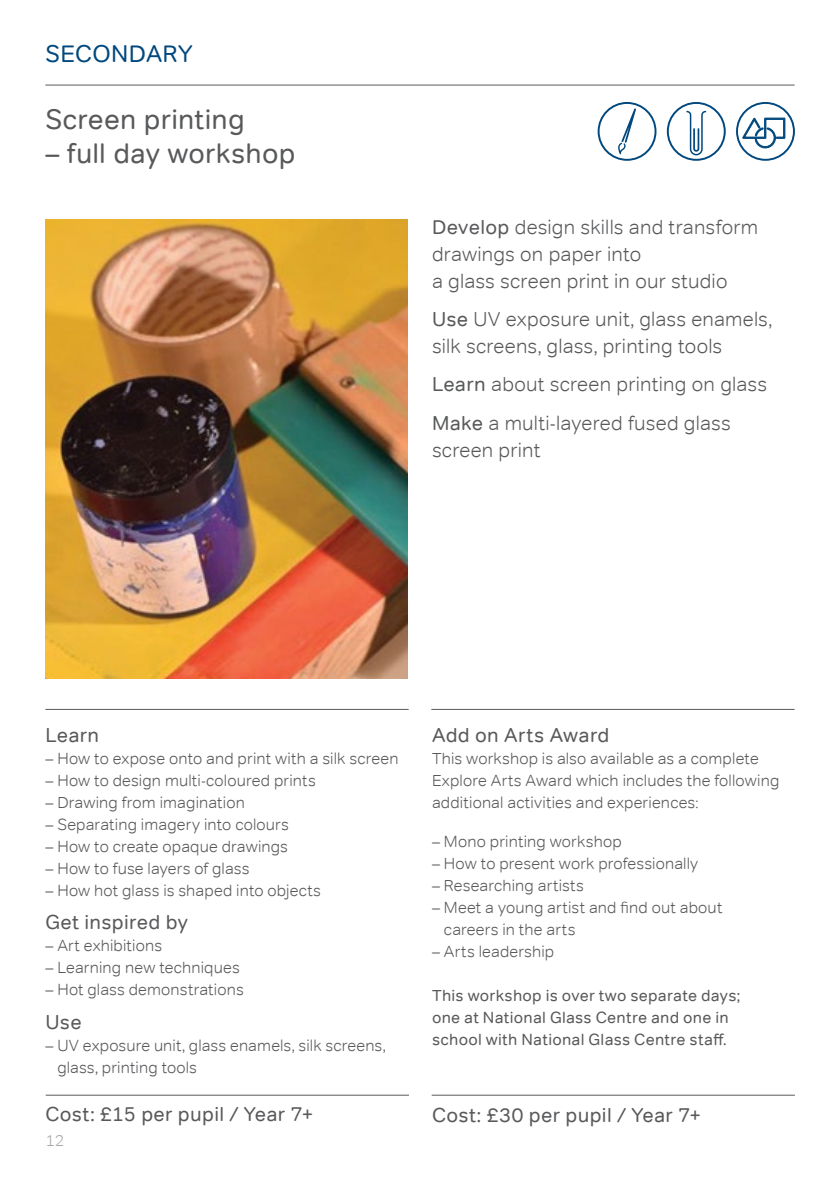
<style>
.page{position:relative;width:840px;height:1191px;background:#fff}
.page>*{position:absolute;margin:0;border:0;box-sizing:border-box;transform-origin:0 0}
.t1{font:28px "Tondo";letter-spacing:.005em;color:#58595b}
.t2{font:24px "Tondo";letter-spacing:.015em;color:#00487d}
.t3{font:300 20px/27px "Tondo";letter-spacing:.01em;color:#58595b}
.t4{font:20px "Tondo";letter-spacing:.015em;color:#58595b}
.t5{font:300 16px/22px "Tondo";letter-spacing:.01em;color:#58595b}
.t6{font:16px/22px "Tondo";letter-spacing:.015em;color:#58595b}
.t7{font:300 16px "Tondo";color:#a7a9ac}
.s1{font-weight:400}
</style>
<div class="page">
<hr style="left:45px;top:85px;width:749px;height:1px;background:#58595b">
<hr style="left:45px;top:709px;width:363px;height:1px;background:#58595b">
<hr style="left:431px;top:709px;width:363px;height:1px;background:#58595b">
<hr style="left:46px;top:1094px;width:363px;height:1px;background:#58595b">
<hr style="left:431px;top:1094px;width:363px;height:1px;background:#58595b">
<img style="left:45px;top:219px;width:363px;height:460px">
<svg style="left:741px;top:118px;width:43px;height:30px"></svg>
<div style="left:735px;top:102px;width:59px;height:59px;border:2px solid #00487d;border-radius:50%"></div>
<svg style="left:618px;top:108px;width:17px;height:46px"></svg>
<div style="left:597px;top:102px;width:59px;height:59px;border:2px solid #00487d;border-radius:50%"></div>
<svg style="left:686px;top:111px;width:19px;height:44px"></svg>
<div style="left:666px;top:102px;width:59px;height:59px;border:2px solid #00487d;border-radius:50%"></div>
<h2 class="t2" style="left:45px;top:39px;width:149px">SECONDARY</h2>
<h1 class="t1" style="left:45px;top:102px;width:201px">Screen printing</h1>
<h1 class="t1" style="left:45px;top:136px;width:251px">– full day workshop</h1>
<p class="t3" style="left:432px;top:213px;width:327px"><span class="s1">Develop</span> design skills and transform drawings on paper into<br>a glass screen print in our studio</p>
<p class="t3" style="left:432px;top:306px;width:341px"><span class="s1">Use</span> UV exposure unit, glass enamels, silk screens, glass, printing tools</p>
<p class="t3" style="left:432px;top:365px;width:336px;line-height:38.4px"><span class="s1">Learn</span> about screen printing on glass<br><span class="s1">Make</span> a multi-layered fused glass</p>
<p class="t3" style="left:432px;top:436px;width:110px">screen print</p>
<p class="t4" style="left:45px;top:723px;width:55px">Learn</p>
<p class="t5" style="left:45px;top:747px;width:354px">– How to expose onto and print with a silk screen</p>
<p class="t5" style="left:45px;top:769px;width:272px">– How to design multi-coloured prints</p>
<p class="t5" style="left:45px;top:791px;width:201px">– Drawing from imagination</p>
<p class="t5" style="left:45px;top:813px;width:245px">– Separating imagery into colours</p>
<p class="t5" style="left:45px;top:835px;width:244px">– How to create opaque drawings</p>
<p class="t5" style="left:45px;top:857px;width:205px">– How to fuse layers of glass</p>
<p class="t5" style="left:45px;top:879px;width:277px">– How hot glass is shaped into objects</p>
<p class="t4" style="left:45px;top:910px;width:144px">Get inspired by</p>
<p class="t5" style="left:45px;top:934px;width:118px">– Art exhibitions</p>
<p class="t5" style="left:45px;top:956px;width:196px">– Learning new techniques</p>
<p class="t5" style="left:45px;top:978px;width:200px">– Hot glass demonstrations</p>
<p class="t4" style="left:45px;top:1009px;width:38px">Use</p>
<p class="t5" style="left:57px;top:1034px;width:329px;text-indent:-12px">– UV exposure unit, glass enamels, silk screens, glass, printing tools</p>
<p class="t4" style="left:45px;top:1102px;width:270px">Cost: £15 per pupil / Year 7+</p>
<p class="t7" style="left:45px;top:1130px;width:21px">12</p>
<p class="t4" style="left:432px;top:723px;width:179px">Add on Arts Award</p>
<p class="t5" style="left:432px;top:747px;width:348px">This workshop is also available as a complete<br>Explore Arts Award which includes the following additional activities and experiences:</p>
<p class="t5" style="left:432px;top:830px;width:191px">– Mono printing workshop</p>
<p class="t5" style="left:432px;top:852px;width:268px">– How to present work professionally</p>
<p class="t5" style="left:432px;top:874px;width:153px">– Researching artists</p>
<p class="t5" style="left:443px;top:896px;width:280px;text-indent:-12px">– Meet a young artist and find out about careers in the arts</p>
<p class="t5" style="left:432px;top:940px;width:124px">– Arts leadership</p>
<p class="t6" style="left:432px;top:984px;width:309px">This workshop is over two separate days; one at National Glass Centre and one in school with National Glass Centre staff.</p>
<p class="t4" style="left:432px;top:1103px;width:271px">Cost: £30 per pupil / Year 7+</p>
</div>
